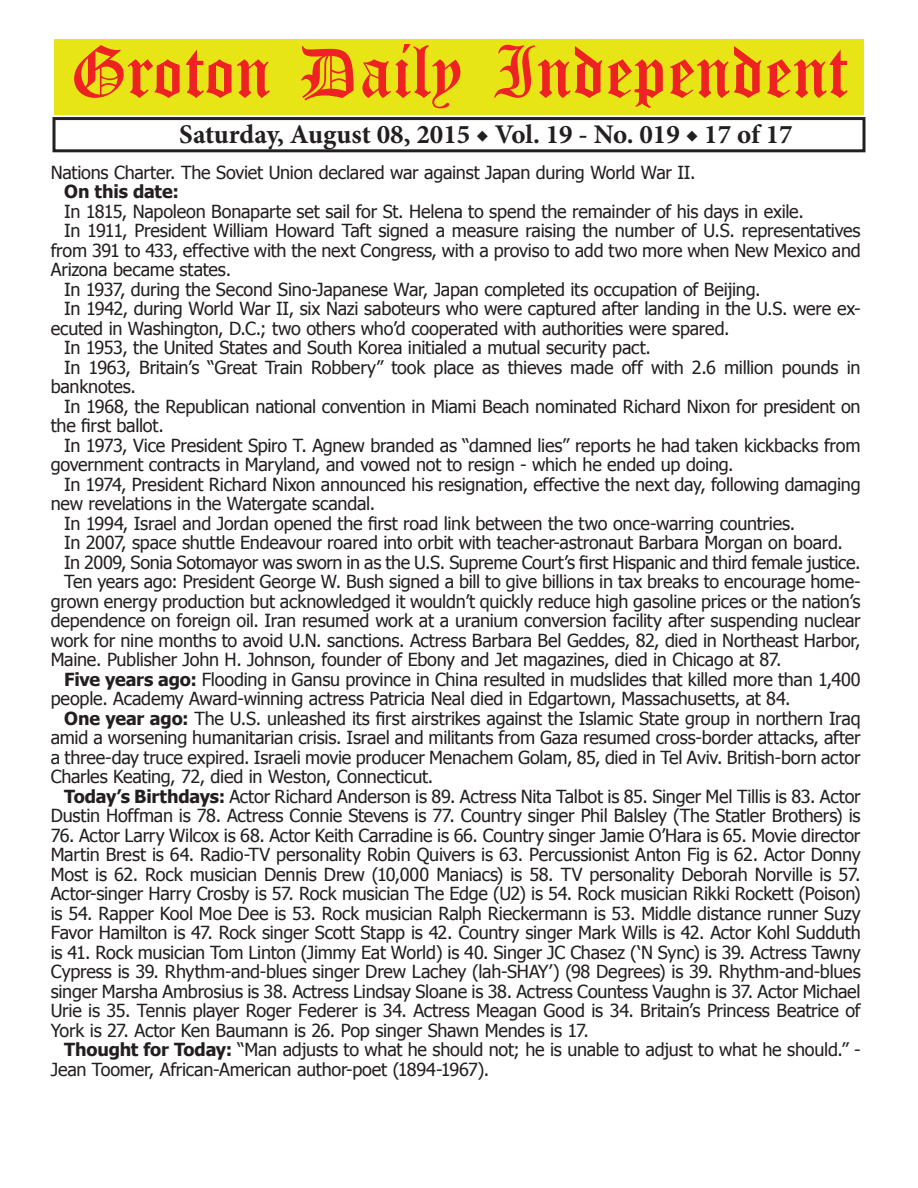
<style>
.page{position:relative;width:918px;height:1188px;background:#fff}
.page>*{position:absolute;margin:0;border:0;box-sizing:border-box;transform-origin:0 0}
.t1{font:54px "Old English Five";color:#ee2123}
.t2{font:700 27px "Minion Pro";color:#231f20}
.t3{font:18px/19.5px "Tahoma";letter-spacing:-.015em;color:#231f20;text-align:justify}
.t4{font:700 18px "Tahoma";letter-spacing:-.005em;color:#231f20}
.s1{font-weight:700}
</style>
<div class="page">
<div style="left:52px;top:117px;width:814px;height:35px;border:3px solid #231f20"></div>
<div style="left:54px;top:40px;width:810px;height:75px;background:#e7e515"></div>
<h1 class="t1" style="left:70px;top:47px;width:779px">Groton Daily Independent</h1>
<h2 class="t2" style="left:179px;top:116px;width:615px">Saturday, August 08, 2015 ◆ Vol. 19 - No. 019 ◆ 17 of 17</h2>
<p class="t3" style="left:51px;top:162px;width:646px">Nations Charter. The Soviet Union declared war against Japan during World War II.</p>
<p class="t4" style="left:64px;top:179px;width:116px">On this date:</p>
<p class="t3" style="left:64px;top:201px;width:741px">In 1815, Napoleon Bonaparte set sail for St. Helena to spend the remainder of his days in exile.</p>
<p class="t3" style="left:64px;top:220px;width:798px">In 1911, President William Howard Taft signed a measure raising the number of U.S. representatives</p>
<p class="t3" style="left:51px;top:240px;width:812px">from 391 to 433, effective with the next Congress, with a proviso to add two more when New Mexico and</p>
<p class="t3" style="left:51px;top:259px;width:182px">Arizona became states.</p>
<p class="t3" style="left:64px;top:279px;width:698px">In 1937, during the Second Sino-Japanese War, Japan completed its occupation of Beijing.</p>
<p class="t3" style="left:64px;top:298px;width:798px">In 1942, during World War II, six Nazi saboteurs who were captured after landing in the U.S. were ex-</p>
<p class="t3" style="left:51px;top:318px;width:680px">ecuted in Washington, D.C.; two others who’d cooperated with authorities were spared.</p>
<p class="t3" style="left:64px;top:337px;width:588px">In 1953, the United States and South Korea initialed a mutual security pact.</p>
<p class="t3" style="left:64px;top:357px;width:798px">In 1963, Britain’s “Great Train Robbery” took place as thieves made off with 2.6 million pounds in</p>
<p class="t3" style="left:51px;top:376px;width:87px">banknotes.</p>
<p class="t3" style="left:64px;top:396px;width:798px">In 1968, the Republican national convention in Miami Beach nominated Richard Nixon for president on</p>
<p class="t3" style="left:51px;top:415px;width:115px">the first ballot.</p>
<p class="t3" style="left:64px;top:435px;width:798px">In 1973, Vice President Spiro T. Agnew branded as “damned lies” reports he had taken kickbacks from</p>
<p class="t3" style="left:51px;top:454px;width:684px">government contracts in Maryland, and vowed not to resign - which he ended up doing.</p>
<p class="t3" style="left:64px;top:474px;width:798px">In 1974, President Richard Nixon announced his resignation, effective the next day, following damaging</p>
<p class="t3" style="left:51px;top:493px;width:326px">new revelations in the Watergate scandal.</p>
<p class="t3" style="left:64px;top:513px;width:733px">In 1994, Israel and Jordan opened the first road link between the two once-warring countries.</p>
<p class="t3" style="left:64px;top:532px;width:780px">In 2007, space shuttle Endeavour roared into orbit with teacher-astronaut Barbara Morgan on board.</p>
<p class="t3" style="left:64px;top:552px;width:798px">In 2009, Sonia Sotomayor was sworn in as the U.S. Supreme Court’s first Hispanic and third female justice.</p>
<p class="t3" style="left:64px;top:571px;width:798px">Ten years ago: President George W. Bush signed a bill to give billions in tax breaks to encourage home-</p>
<p class="t3" style="left:51px;top:591px;width:811px">grown energy production but acknowledged it wouldn’t quickly reduce high gasoline prices or the nation’s</p>
<p class="t3" style="left:51px;top:610px;width:811px">dependence on foreign oil. Iran resumed work at a uranium conversion facility after suspending nuclear</p>
<p class="t3" style="left:51px;top:630px;width:811px">work for nine months to avoid U.N. sanctions. Actress Barbara Bel Geddes, 82, died in Northeast Harbor,</p>
<p class="t3" style="left:51px;top:649px;width:732px">Maine. Publisher John H. Johnson, founder of Ebony and Jet magazines, died in Chicago at 87.</p>
<p class="t3" style="left:64px;top:669px;width:798px"><span class="s1">Five years ago:</span> Flooding in Gansu province in China resulted in mudslides that killed more than 1,400</p>
<p class="t3" style="left:51px;top:688px;width:741px">people. Academy Award-winning actress Patricia Neal died in Edgartown, Massachusetts, at 84.</p>
<p class="t3" style="left:64px;top:708px;width:798px"><span class="s1">One year ago:</span> The U.S. unleashed its first airstrikes against the Islamic State group in northern Iraq</p>
<p class="t3" style="left:51px;top:727px;width:811px">amid a worsening humanitarian crisis. Israel and militants from Gaza resumed cross-border attacks, after</p>
<p class="t3" style="left:51px;top:747px;width:811px">a three-day truce expired. Israeli movie producer Menachem Golam, 85, died in Tel Aviv. British-born actor</p>
<p class="t3" style="left:51px;top:766px;width:384px">Charles Keating, 72, died in Weston, Connecticut.</p>
<p class="t3" style="left:64px;top:786px;width:798px"><span class="s1">Today’s Birthdays:</span> Actor Richard Anderson is 89. Actress Nita Talbot is 85. Singer Mel Tillis is 83. Actor</p>
<p class="t3" style="left:51px;top:805px;width:811px">Dustin Hoffman is 78. Actress Connie Stevens is 77. Country singer Phil Balsley (The Statler Brothers) is</p>
<p class="t3" style="left:51px;top:825px;width:812px">76. Actor Larry Wilcox is 68. Actor Keith Carradine is 66. Country singer Jamie O’Hara is 65. Movie director Martin Brest is 64. Radio-TV personality Robin Quivers is 63. Percussionist Anton Fig is 62. Actor Donny Most is 62. Rock musician Dennis Drew (10,000 Maniacs) is 58. TV personality Deborah Norville is 57.<br>Actor-singer Harry Crosby is 57. Rock musician The Edge (U2) is 54. Rock musician Rikki Rockett (Poison) is 54. Rapper Kool Moe Dee is 53. Rock musician Ralph Rieckermann is 53. Middle distance runner Suzy Favor Hamilton is 47. Rock singer Scott Stapp is 42. Country singer Mark Wills is 42. Actor Kohl Sudduth is 41. Rock musician Tom Linton (Jimmy Eat World) is 40. Singer JC Chasez (‘N Sync) is 39. Actress Tawny Cypress is 39. Rhythm-and-blues singer Drew Lachey (lah-SHAY’) (98 Degrees) is 39. Rhythm-and-blues singer Marsha Ambrosius is 38. Actress Lindsay Sloane is 38. Actress Countess Vaughn is 37. Actor Michael Urie is 35. Tennis player Roger Federer is 34. Actress Meagan Good is 34. Britain’s Princess Beatrice of York is 27. Actor Ken Baumann is 26. Pop singer Shawn Mendes is 17.</p>
<p class="t3" style="left:51px;top:1039px;width:811px;text-indent:14px"><span class="s1">Thought for Today:</span> “Man adjusts to what he should not; he is unable to adjust to what he should.” -<br>Jean Toomer, African-American author-poet (1894-1967).</p>
</div>
